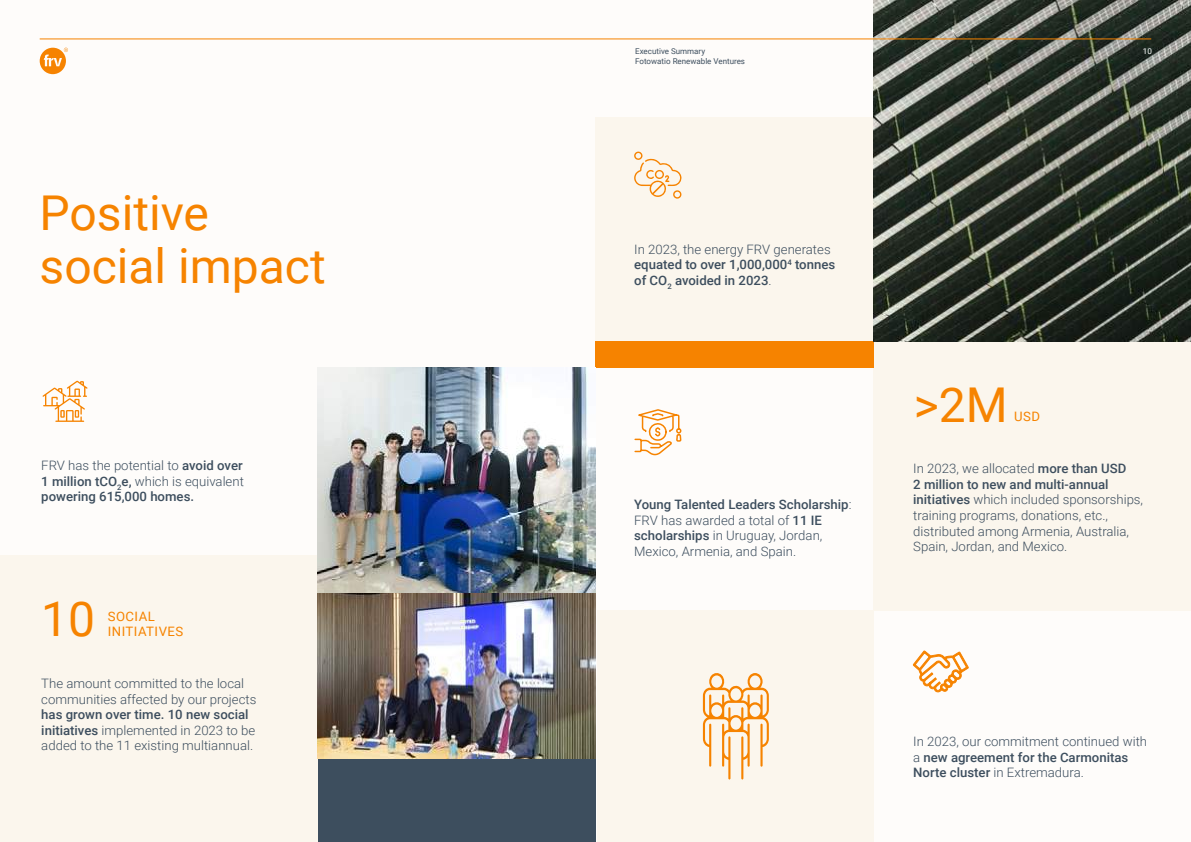
<style>
.page{position:relative;width:1191px;height:842px;background:#fefcfa}
.page>*{position:absolute;margin:0;border:0;box-sizing:border-box;transform-origin:0 0}
.t1{font:48px/53px "Roboto";color:#f68300}
.t2{font:300 13px/15.6px "Roboto";color:#3d4e5e}
.t3{font:500 13px/15.6px "Roboto";color:#3d4e5e;text-align:justify}
.t4{font:13px "Roboto";letter-spacing:.035em;color:#f68300}
.t5{font:8px/10px "Roboto";color:#3d4e5e}
.t6{font:8px "Roboto";color:#fff}
.s1{font-weight:300}
.s2{font-weight:500}
</style>
<div class="page">
<div style="left:595px;top:117px;width:278px;height:224px;background:#fbf6ed"></div>
<div style="left:873px;top:341px;width:318px;height:269px;background:#fbf6ed"></div>
<div style="left:597px;top:610px;width:276px;height:232px;background:#fbf6ed"></div>
<div style="left:595px;top:341px;width:278px;height:27px;background:#f68300"></div>
<img style="left:873px;top:0;width:318px;height:341px">
<div style="left:317px;top:370px;width:278px;height:472px;background:#3d4e5e"></div>
<div style="left:0;top:556px;width:317px;height:286px;background:#fbf6ed"></div>
<svg style="left:703px;top:673px;width:66px;height:106px"></svg>
<hr style="left:40px;top:39px;width:1111px;height:1px;background:#f68300">
<svg style="left:40px;top:48px;width:28px;height:26px"></svg>
<img style="left:317px;top:368px;width:278px;height:390px">
<svg style="left:913px;top:650px;width:55px;height:42px"></svg>
<svg style="left:634px;top:409px;width:48px;height:47px"></svg>
<svg style="left:634px;top:151px;width:48px;height:48px"></svg>
<svg style="left:43px;top:381px;width:44px;height:41px"></svg>
<h1 class="t1" style="left:40px;top:185px;width:288px">Positive social impact</h1>
<p class="t3" style="left:41px;top:457px;width:204px"><span class="s1">FRV has the potential to</span> avoid over 1 million tCO<sub>2</sub>e, <span class="s1">which is equivalent </span>powering 615,000 homes.</p>
<h1 class="t1" style="left:41px;top:591px;width:55px">10</h1>
<p class="t4" style="left:108px;top:607px;width:49px">SOCIAL</p>
<p class="t4" style="left:108px;top:622px;width:77px">INITIATIVES</p>
<p class="t2" style="left:41px;top:675px;width:217px">The amount committed to the local communities affected by our projects</p>
<p class="t2" style="left:41px;top:706px;width:215px"><span class="s2">has grown over time. 10 new social initiatives</span> implemented in 2023 to be added to the 11 existing multiannual.</p>
<p class="t5" style="left:635px;top:46px;width:111px">Executive Summary<br>Fotowatio Renewable Ventures</p>
<p class="t6" style="left:1142px;top:45px;width:11px">10</p>
<p class="t3" style="left:634px;top:241px;width:203px;text-align:left"><span class="s1">In 2023, the energy FRV generates </span>equated to over 1,000,000<sup>4</sup> tonnes of CO<sub>2</sub> avoided in 2023<span class="s1">.</span></p>
<p class="t2" style="left:634px;top:496px;width:219px"><span class="s2">Young Talented Leaders Scholarship</span>:<br>FRV has awarded a total of <span class="s2">11 IE scholarships</span> in Uruguay, Jordan,<br>Mexico, Armenia, and Spain.</p>
<h1 class="t1" style="left:913px;top:376px;width:95px">&gt;2M</h1>
<p class="t4" style="left:1014px;top:407px;width:27px">USD</p>
<p class="t2" style="left:913px;top:460px;width:231px">In 2023, we allocated <span class="s2">more than USD<br>2 million to new and multi-annual initiatives</span> which included sponsorships, training programs, donations, etc., distributed among Armenia, Australia, Spain, Jordan, and Mexico.</p>
<p class="t2" style="left:913px;top:733px;width:235px">In 2023, our commitment continued with a <span class="s2">new agreement for the Carmonitas<br>Norte cluster</span> in Extremadura.</p>
</div>
